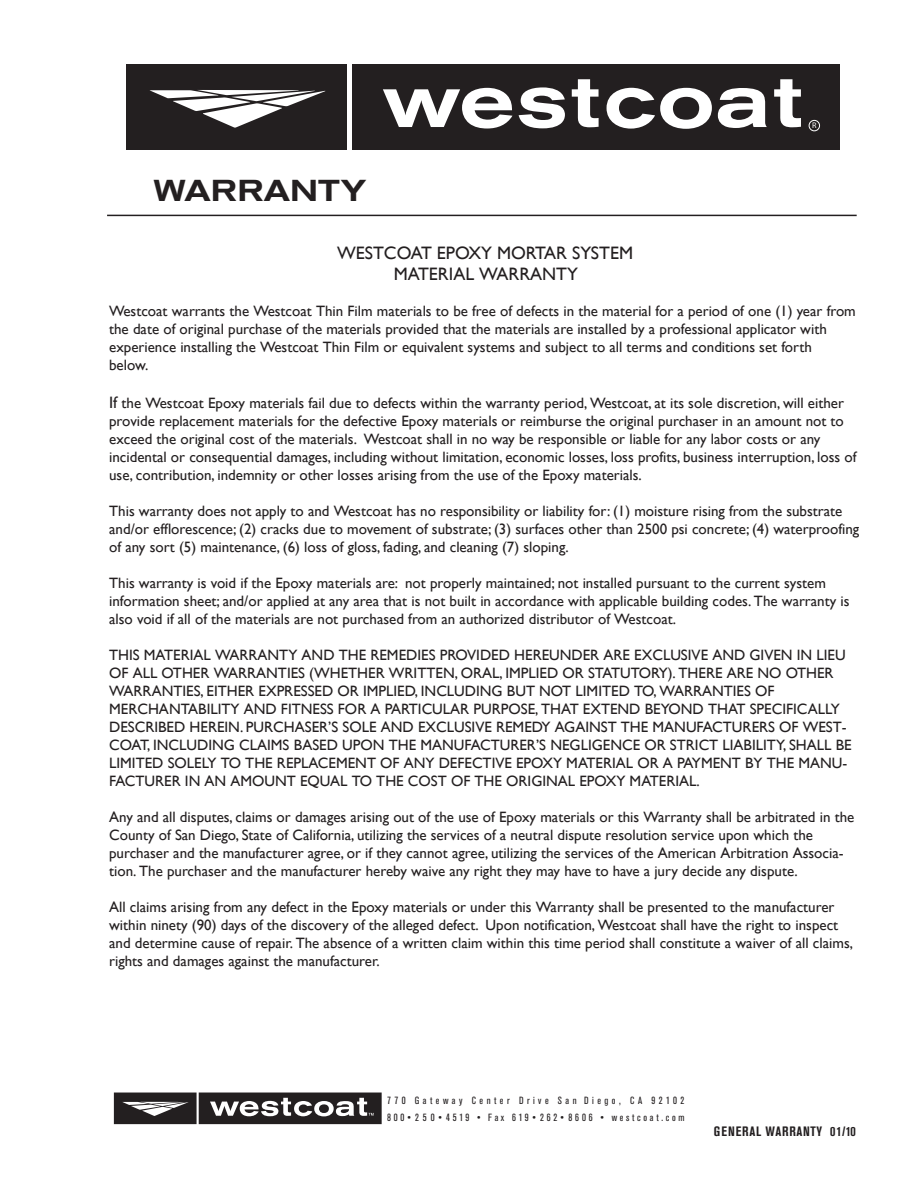
<style>
.page{position:relative;width:918px;height:1188px;background:#fff}
.page>*{position:absolute;margin:0;border:0;box-sizing:border-box;transform-origin:0 0}
.t1{font:500 expanded 30px "Akzidenz Grotesk BE";color:#231f20}
.t2{font:18px/21.6px "Gill Sans";color:#231f20;text-align:center}
.t3{font:15px/18px "Gill Sans";color:#231f20}
.t4{font:700 condensed 13.5px "Akzidenz Grotesk BE";letter-spacing:.06em;color:#231f20}
.t5{font:condensed 10.35px/16.5px "Akzidenz Grotesk BE";letter-spacing:.325em;color:#231f20}
.t6{font:8.1px "Myriad";color:#fff}
.s1{font-size:16.5px}
</style>
<div class="page">
<div style="left:114px;top:1092px;width:83px;height:32px;background:#231f20"></div>
<svg style="left:122px;top:1102px;width:66px;height:14px"></svg>
<div style="left:199px;top:1092px;width:183px;height:32px;background:#231f20"></div>
<svg style="left:210px;top:1098px;width:164px;height:18px"></svg>
<svg style="left:107px;top:214px;width:750px;height:3px;background:#908e8f"></svg>
<div style="left:127px;top:65px;width:220px;height:85px;background:#231f20"></div>
<svg style="left:150px;top:90px;width:176px;height:38px"></svg>
<div style="left:353px;top:65px;width:487px;height:85px;background:#231f20"></div>
<svg style="left:383px;top:88px;width:129px;height:41px"></svg>
<svg style="left:519px;top:87px;width:46px;height:41px"></svg>
<svg style="left:572px;top:79px;width:27px;height:48px"></svg>
<svg style="left:607px;top:88px;width:105px;height:41px"></svg>
<svg style="left:718px;top:88px;width:49px;height:40px"></svg>
<svg style="left:774px;top:79px;width:27px;height:48px"></svg>
<div style="left:809px;top:120px;width:11px;height:11px;border:1px solid #fff;border-radius:50%"></div>
<h1 class="t1" style="left:154px;top:173px;width:214px">WARRANTY</h1>
<p class="t6" style="left:812px;top:122px;width:6px">R</p>
<p class="t2" style="left:337px;top:242px;width:297px">WESTCOAT EPOXY MORTAR SYSTEM<br>MATERIAL WARRANTY</p>
<p class="t3" style="left:109px;top:302px;width:748px">Westcoat warrants the Westcoat Thin Film materials to be free of defects in the material for a period of one (1) year from the date of original purchase of the materials provided that the materials are installed by a professional applicator with experience installing the Westcoat Thin Film or equivalent systems and subject to all terms and conditions set forth<br>below.</p>
<p class="t3" style="left:109px;top:394px;width:749px"><span class="s1">If</span> the Westcoat Epoxy materials fail due to defects within the warranty period, Westcoat, at its sole discretion, will either provide replacement materials for the defective Epoxy materials or reimburse the original purchaser in an amount not to exceed the original cost of the materials. Westcoat shall in no way be responsible or liable for any labor costs or any incidental or consequential damages, including without limitation, economic losses, loss profits, business interruption, loss of use, contribution, indemnity or other losses arising from the use of the Epoxy materials.</p>
<p class="t3" style="left:109px;top:502px;width:752px">This warranty does not apply to and Westcoat has no responsibility or liability for: (1) moisture rising from the substrate and/or efflorescence; (2) cracks due to movement of substrate; (3) surfaces other than 2500 psi concrete; (4) waterproofing of any sort (5) maintenance, (6) loss of gloss, fading, and cleaning (7) sloping.</p>
<p class="t3" style="left:109px;top:574px;width:742px">This warranty is void if the Epoxy materials are: not properly maintained; not installed pursuant to the current system information sheet; and/or applied at any area that is not built in accordance with applicable building codes. The warranty is also void if all of the materials are not purchased from an authorized distributor of Westcoat.</p>
<p class="t3" style="left:109px;top:646px;width:744px">THIS MATERIAL WARRANTY AND THE REMEDIES PROVIDED HEREUNDER ARE EXCLUSIVE AND GIVEN IN LIEU OF ALL OTHER WARRANTIES (WHETHER WRITTEN, ORAL, IMPLIED OR STATUTORY). THERE ARE NO OTHER WARRANTIES, EITHER EXPRESSED OR IMPLIED, INCLUDING BUT NOT LIMITED TO, WARRANTIES OF MERCHANTABILITY AND FITNESS FOR A PARTICULAR PURPOSE, THAT EXTEND BEYOND THAT SPECIFICALLY DESCRIBED HEREIN. PURCHASER’S SOLE AND EXCLUSIVE REMEDY AGAINST THE MANUFACTURERS OF WEST-COAT, INCLUDING CLAIMS BASED UPON THE MANUFACTURER’S NEGLIGENCE OR STRICT LIABILITY, SHALL BE LIMITED SOLELY TO THE REPLACEMENT OF ANY DEFECTIVE EPOXY MATERIAL OR A PAYMENT BY THE MANU-FACTURER IN AN AMOUNT EQUAL TO THE COST OF THE ORIGINAL EPOXY MATERIAL.</p>
<p class="t3" style="left:109px;top:808px;width:747px">Any and all disputes, claims or damages arising out of the use of Epoxy materials or this Warranty shall be arbitrated in the County of San Diego, State of California, utilizing the services of a neutral dispute resolution service upon which the purchaser and the manufacturer agree, or if they cannot agree, utilizing the services of the American Arbitration Associa&shy;tion. The purchaser and the manufacturer hereby waive any right they may have to have a jury decide any dispute.</p>
<p class="t3" style="left:109px;top:898px;width:745px">All claims arising from any defect in the Epoxy materials or under this Warranty shall be presented to the manufacturer within ninety (90) days of the discovery of the alleged defect. Upon notification, Westcoat shall have the right to inspect and determine cause of repair. The absence of a written claim within this time period shall constitute a waiver of all claims, rights and damages against the manufacturer.</p>
<p class="t5" style="left:387px;top:1093px;width:299px">770 Gateway Center Drive San Diego, CA 92102<br>800• 2 5 0 • 4519 • Fax 619 • 262• 8606 • westcoat.com</p>
<p class="t4" style="left:714px;top:1124px;width:144px">GENERAL WARRANTY 01/10</p>
</div>
